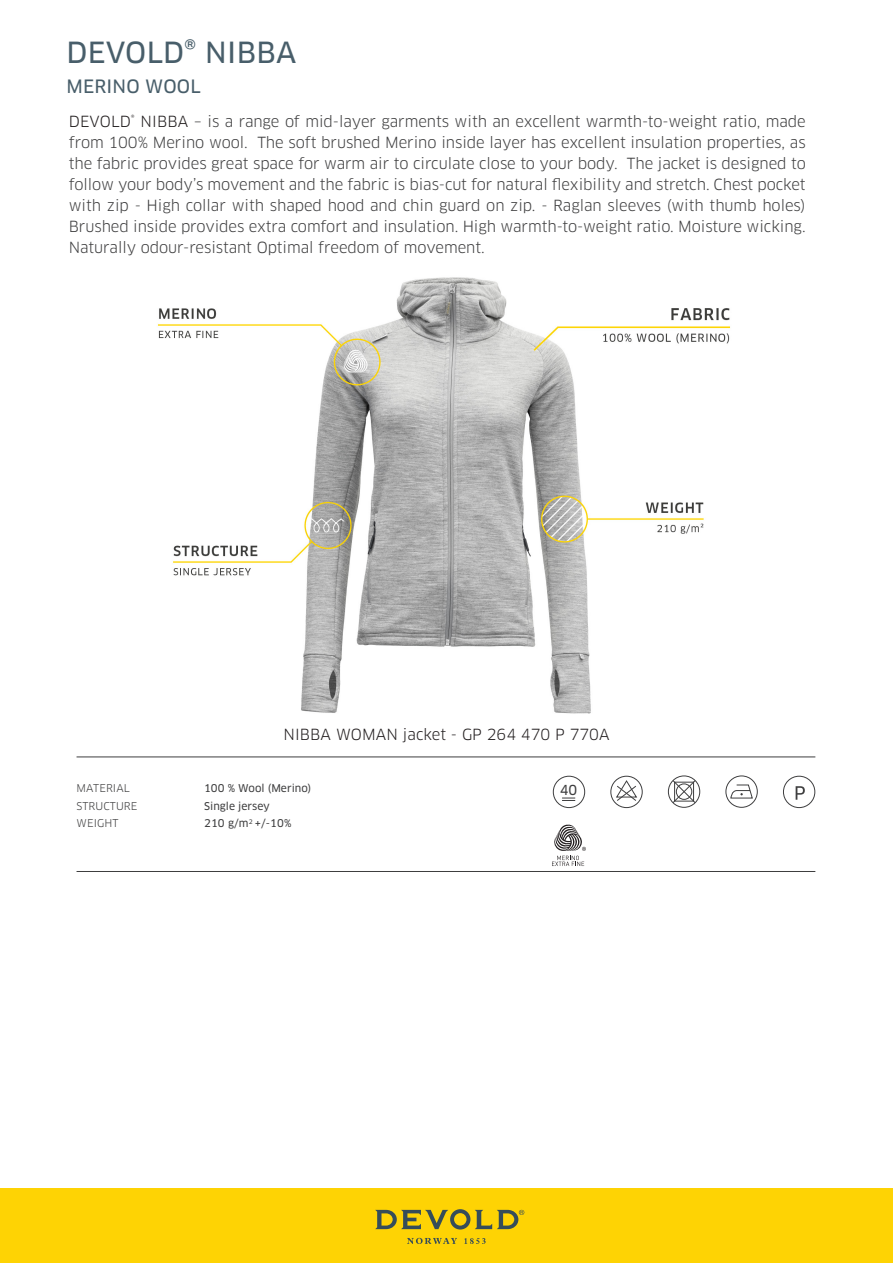
<style>
.page{position:relative;width:893px;height:1263px;background:#fff}
.page>*{position:absolute;margin:0;border:0;box-sizing:border-box;transform-origin:0 0}
.OVER_hvit{font:28.5px "Clan OT News";letter-spacing:.01em;color:#485e6a}
.OVER_hvit-2{font:18px "Clan OT News";letter-spacing:.01em;color:#485e6a}
.t1{font:15px/21px "Clan OT";letter-spacing:-.005em;color:#3e3e3f;text-align:justify}
.t2{font:15px "Clan OT";color:#231f20}
.t3{font:13.5px "Clan OT News";color:#3e3e3f}
.t4{font:10.5px "Clan OT News";color:#3e3e3f}
.t5{font:10.5px "Clan OT";letter-spacing:.01em;color:#3e3e3f}
.s1{color:#231f20}
</style>
<div class="page">
<div style="left:0;top:1188px;width:893px;height:75px;background:#fed304"></div>
<svg style="left:375px;top:1209px;width:149px;height:20px"></svg>
<svg style="left:407px;top:1238px;width:50px;height:6px"></svg>
<svg style="left:464px;top:1238px;width:22px;height:6px"></svg>
<hr style="left:77px;top:871px;width:738px;height:1px;background:#3e3e3f">
<hr style="left:77px;top:756px;width:738px;height:1px;background:#3e3e3f">
<div style="left:610px;top:776px;width:33px;height:32px;border:1px solid #3e3e3f;border-radius:50%"></div>
<svg style="left:615px;top:779px;width:22px;height:22px"></svg>
<div style="left:783px;top:776px;width:32px;height:32px;border:1px solid #3e3e3f;border-radius:50%"></div>
<svg style="left:796px;top:786px;width:9px;height:14px"></svg>
<div style="left:725px;top:775px;width:33px;height:33px;border:1px solid #3e3e3f;border-radius:50%"></div>
<svg style="left:730px;top:784px;width:23px;height:15px"></svg>
<div style="left:553px;top:776px;width:32px;height:32px;border:1px solid #3e3e3f;border-radius:50%"></div>
<svg style="left:562px;top:798px;width:13px;height:3px"></svg>
<div style="left:668px;top:775px;width:32px;height:33px;border:1px solid #3e3e3f;border-radius:50%"></div>
<svg style="left:672px;top:779px;width:24px;height:25px"></svg>
<svg style="left:552px;top:824px;width:34px;height:42px"></svg>
<img style="left:158px;top:277px;width:572px;height:437px">
<p class="OVER_hvit" style="left:66px;top:35px;width:231px">DEVOLD® NIBBA</p>
<p class="OVER_hvit-2" style="left:66px;top:76px;width:136px">MERINO WOOL</p>
<p class="t1" style="left:69px;top:111px;width:738px"><span class="s1">DEVOLD</span><sup>®</sup> <span class="s1">NIBBA</span> – is a range of mid-layer garments with an excellent warmth-to-weight ratio, made from 100% Merino wool. The soft brushed Merino inside layer has excellent insulation properties, as the fabric provides great space for warm air to circulate close to your body. The jacket is designed to follow your body’s movement and the fabric is bias-cut for natural flexibility and stretch. Chest pocket with zip - High collar with shaped hood and chin guard on zip. - Raglan sleeves (with thumb holes)<br>Brushed inside provides extra comfort and insulation. High warmth-to-weight ratio. Moisture wicking.<br>Naturally odour-resistant Optimal freedom of movement.</p>
<p class="t2" style="left:283px;top:725px;width:328px">NIBBA WOMAN jacket - GP 264 470 P 770A</p>
<p class="t5" style="left:77px;top:782px;width:55px">MATERIAL</p>
<p class="t4" style="left:204px;top:782px;width:109px">100 % Wool (Merino)</p>
<p class="t5" style="left:77px;top:799px;width:62px">STRUCTURE</p>
<p class="t4" style="left:204px;top:800px;width:67px">Single jersey</p>
<p class="t5" style="left:77px;top:817px;width:44px">WEIGHT</p>
<p class="t4" style="left:204px;top:817px;width:89px">210 g/m<sup>2</sup> +/-10%</p>
<p class="t3" style="left:560px;top:782px;width:19px">40</p>
</div>
